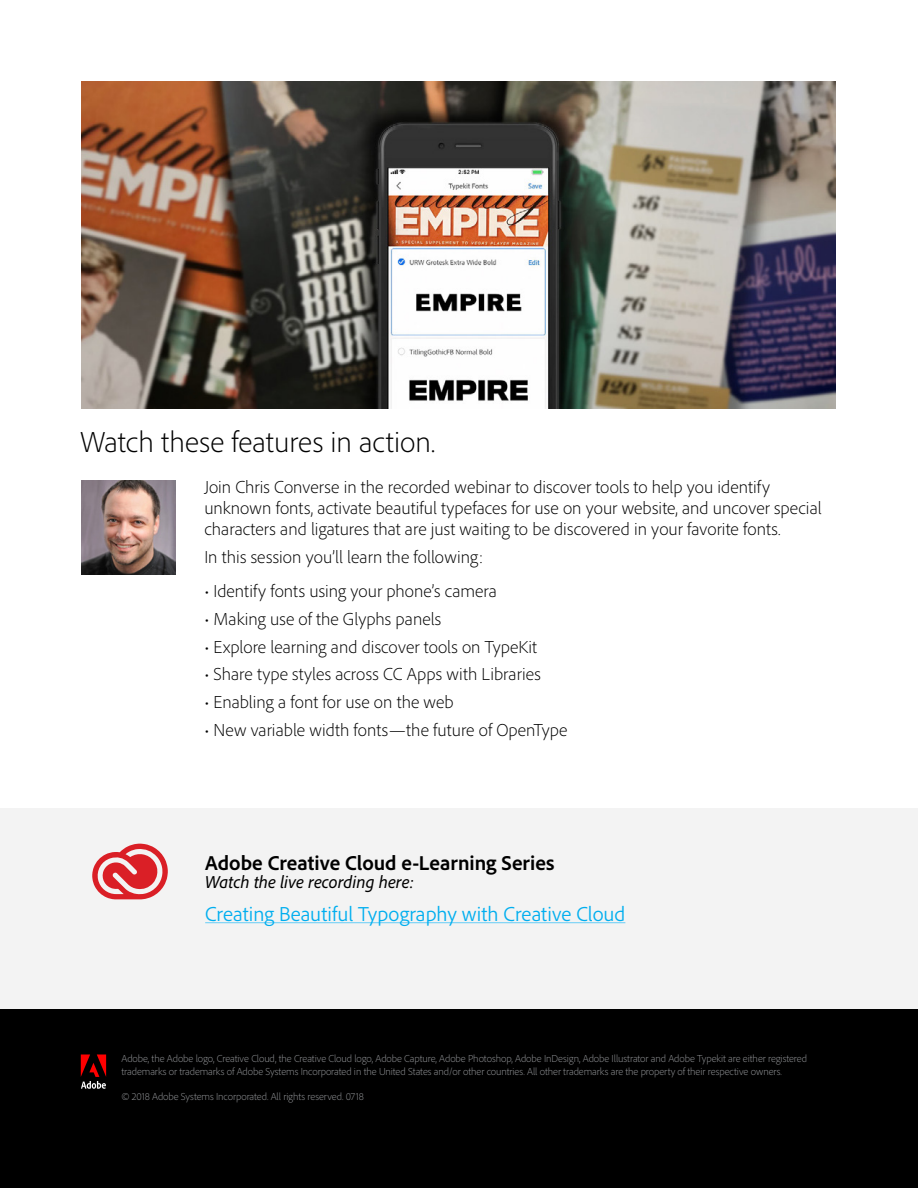
<style>
.page{position:relative;width:918px;height:1188px;background:#fff}
.page>*{position:absolute;margin:0;border:0;box-sizing:border-box;transform-origin:0 0}
.Body{font:300 30px "Adobe Clean";color:#000}
.Body_-_large{font:300 21px "Adobe Clean";letter-spacing:.005em;color:#00aeef}
.Body_-_indented{font:700 21px "Adobe Clean";color:#000}
.Body_-_indented-2{font:300 18px/21px "Adobe Clean";letter-spacing:.005em;color:#000}
.Body-2{font:italic 18px "Adobe Clean";color:#000}
.t1{font:300 10.5px/12.6px "Adobe Clean";letter-spacing:-.005em;color:#939598}
</style>
<div class="page">
<div style="left:0;top:808px;width:918px;height:214px;background:#f3f3f3"></div>
<div style="left:0;top:1009px;width:918px;height:179px;background:#000"></div>
<svg style="left:81px;top:1054px;width:25px;height:35px"></svg>
<img style="left:81px;top:81px;width:755px;height:328px">
<hr style="left:205px;top:922px;width:420px;height:1px;background:#6dcff6">
<svg style="left:92px;top:844px;width:76px;height:55px"></svg>
<img style="left:81px;top:480px;width:95px;height:95px">
<p class="Body" style="left:80px;top:423px;width:357px">Watch these features in action.</p>
<p class="Body_-_indented-2" style="left:204px;top:476px;width:619px">Join Chris Converse in the recorded webinar to discover tools to help you identify unknown fonts, activate beautiful typefaces for use on your website, and uncover special characters and ligatures that are just waiting to be discovered in your favorite fonts.</p>
<p class="Body_-_indented-2" style="left:204px;top:546px;width:280px">In this session you’ll learn the following:</p>
<p class="Body_-_indented-2" style="left:204px;top:580px;width:294px">• Identify fonts using your phone’s camera</p>
<p class="Body_-_indented-2" style="left:204px;top:608px;width:238px">• Making use of the Glyphs panels</p>
<p class="Body_-_indented-2" style="left:204px;top:636px;width:334px">• Explore learning and discover tools on TypeKit</p>
<p class="Body_-_indented-2" style="left:204px;top:663px;width:338px">• Share type styles across CC Apps with Libraries</p>
<p class="Body_-_indented-2" style="left:204px;top:691px;width:251px">• Enabling a font for use on the web</p>
<p class="Body_-_indented-2" style="left:204px;top:719px;width:365px">• New variable width fonts—the future of OpenType</p>
<p class="Body_-_indented" style="left:205px;top:849px;width:351px">Adobe Creative Cloud e-Learning Series</p>
<p class="Body-2" style="left:205px;top:871px;width:210px">Watch the live recording here:</p>
<p class="Body_-_large" style="left:205px;top:900px;width:422px">Creating Beautiful Typography with Creative Cloud</p>
<p class="t1" style="left:122px;top:1052px;width:687px">Adobe, the Adobe logo, Creative Cloud, the Creative Cloud logo, Adobe Capture, Adobe Photoshop, Adobe InDesign, Adobe Illustrator and Adobe Typekit are either registered trademarks or trademarks of Adobe Systems Incorporated in the United States and/or other countries. All other trademarks are the property of their respective owners.</p>
<p class="t1" style="left:122px;top:1090px;width:244px">© 2018 Adobe Systems Incorporated. All rights reserved. 0718</p>
</div>
